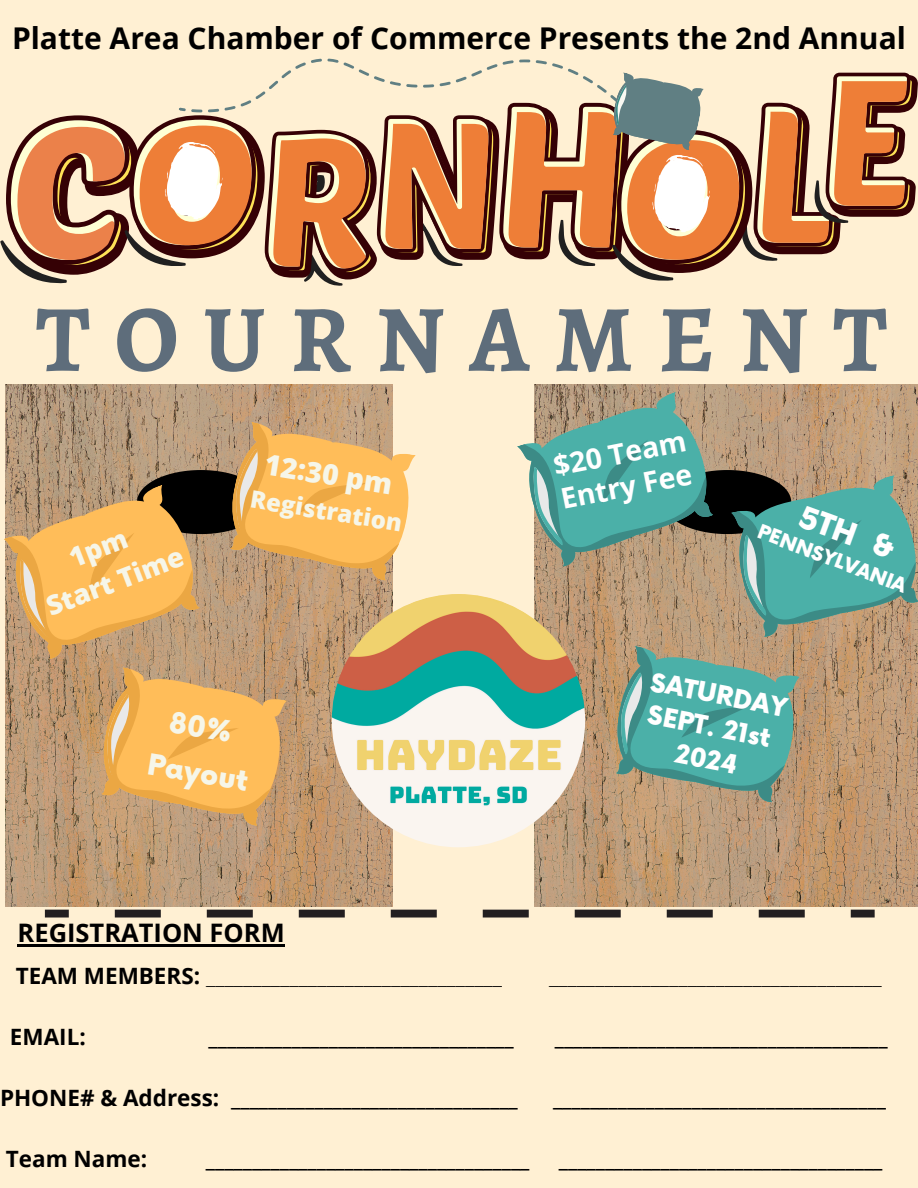
<style>
.page{position:relative;width:918px;height:1188px;background:#fff0d3}
.page>*{position:absolute;margin:0;border:0;box-sizing:border-box;transform-origin:0 0}
.t1{font:700 95.25px "Alegreya";letter-spacing:.255em;color:#5e6d7b}
.t2{font:700 30px "Open Sans";color:#000}
.t3{font:900 30px "Now";color:#fff}
.t4{font:700 28.5px/33.8px "Open Sans";color:#fff}
.t5{font:900 28.5px/45px "Now";color:#f6f6e9;text-align:center}
.t6{font:800 28.5px "Open Sans";color:#f6f6e9}
.t7{font:800 27px/37px "Open Sans";color:#f6f6e9;text-align:center}
.t8{font:900 25.5px/32.5px "Now";color:#fff;text-align:center}
.t9{font:700 25.5px "Open Sans";color:#000}
.t10{font:800 24px "Open Sans";color:#f6f6e9}
.t11{font:700 22.5px "Open Sans";color:#000}
.t12{font:300 22.5px "Open Sans";color:#000}
.t13{font:900 19.5px "Now";color:#fff}
.s1{font-weight:700}
</style>
<div class="page">
<img style="left:5px;top:384px;width:387px;height:522px">
<img style="left:534px;top:384px;width:384px;height:522px">
<svg style="left:45px;top:910px;width:830px;height:8px"></svg>
<img style="left:332px;top:594px;width:253px;height:253px;border-radius:50%">
<svg style="left:0;top:72px;width:918px;height:214px"></svg>
<hr style="left:18px;top:944px;width:267px;height:3px;background:#000">
<svg style="left:514px;top:391px;width:404px;height:248px;background:#899e88"></svg>
<svg style="left:608px;top:645px;width:196px;height:160px;background:#74a492"></svg>
<svg style="left:4px;top:421px;width:415px;height:407px;background:#cda56e"></svg>
<p class="t2" style="left:12px;top:17px;width:895px">Platte Area Chamber of Commerce Presents the 2nd Annual</p>
<p class="t1" style="left:36px;top:274px;width:853px">TOURNAMENT</p>
<p class="t7" style="left:27px;top:554px;width:147px;rotate:-21deg">1pm<br>Start Time</p>
<p class="t6" style="left:268px;top:444px;width:131px;rotate:9deg">12:30 pm</p>
<p class="t10" style="left:253px;top:482px;width:155px;rotate:9deg">Registration</p>
<h1 class="t5" style="left:158px;top:699px;width:103px;rotate:9deg">80%<br>Payout</h1>
<p class="t4" style="left:550px;top:449px;width:136px;rotate:-11deg">$20 Team<br>Entry Fee</p>
<p class="t3" style="left:806px;top:500px;width:101px;rotate:20deg">5TH &amp;</p>
<p class="t13" style="left:762px;top:521px;width:159px;rotate:21deg">PENNSYLVANIA</p>
<p class="t8" style="left:654px;top:667px;width:140px;rotate:11deg">SATURDAY<br>SEPT. 21st<br>2024</p>
<p class="t9" style="left:18px;top:915px;width:269px">REGISTRATION FORM</p>
<p class="t12" style="left:16px;top:960px;width:488px"><span class="s1">TEAM MEMBERS:</span> ________________________________</p>
<p class="t12" style="left:549px;top:960px;width:334px">____________________________________</p>
<p class="t11" style="left:10px;top:1021px;width:77px">EMAIL:</p>
<p class="t11" style="left:209px;top:1021px;width:307px">_________________________________</p>
<p class="t11" style="left:555px;top:1021px;width:334px">____________________________________</p>
<p class="t11" style="left:0;top:1082px;width:519px">PHONE# &amp; Address: _______________________________</p>
<p class="t11" style="left:553px;top:1082px;width:334px">____________________________________</p>
<p class="t11" style="left:6px;top:1143px;width:143px">Team Name:</p>
<p class="t11" style="left:206px;top:1143px;width:325px">___________________________________</p>
<p class="t11" style="left:559px;top:1143px;width:325px">___________________________________</p>
</div>
